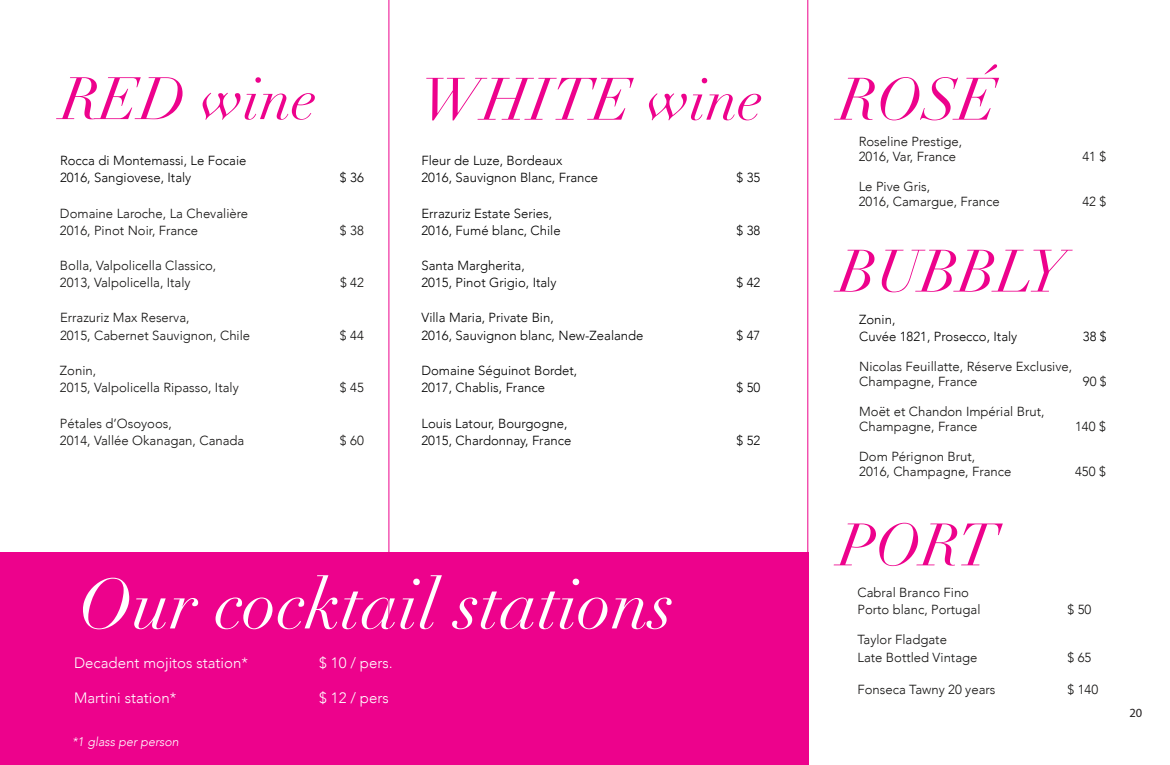
<style>
.page{position:relative;width:1170px;height:765px;background:#fff}
.page>*{position:absolute;margin:0;border:0;box-sizing:border-box;transform-origin:0 0}
.t1{font:italic 70px "Didot";color:#fff}
.t2{font:italic 58.75px "Didot";color:#ed028c}
.t3{font:300 15px "Avenir";color:#fff}
.t4{font:300 13.12px/17.5px "Avenir";color:#131211}
.t5{font:300 13.12px/17.5px "Avenir";color:#000}
.t6{font:italic 300 12.5px "Avenir";color:#fff}
.t7{font:12.5px "Myriad Pro";color:#231f20}
</style>
<div class="page">
<div style="left:0;top:552px;width:808px;height:213px;background:#ed028c"></div>
<hr style="left:389px;top:0;width:1px;height:765px;background:#ed028c">
<hr style="left:808px;top:0;width:1px;height:765px;background:#ed028c">
<h2 class="t2" style="left:61px;top:63px;width:257px">RED wine</h2>
<h2 class="t2" style="left:421px;top:63px;width:343px">WHITE wine</h2>
<p class="t5" style="left:60px;top:152px;width:188px">Rocca di Montemassi, Le Focaie<br>2016, Sangiovese, Italy</p>
<p class="t5" style="left:421px;top:152px;width:178px">Fleur de Luze, Bordeaux<br>2016, Sauvignon Blanc, France</p>
<p class="t5" style="left:340px;top:169px;width:25px">$ 36</p>
<p class="t5" style="left:736px;top:169px;width:25px">$ 35</p>
<p class="t4" style="left:60px;top:204px;width:190px">Domaine Laroche, La Chevalière<br>2016, Pinot Noir, France</p>
<p class="t4" style="left:340px;top:222px;width:25px">$ 38</p>
<p class="t5" style="left:421px;top:204px;width:141px">Errazuriz Estate Series,<br>2016, Fumé blanc, Chile</p>
<p class="t4" style="left:60px;top:257px;width:158px">Bolla, Valpolicella Classico,<br>2013, Valpolicella, Italy</p>
<p class="t4" style="left:340px;top:274px;width:25px">$ 42</p>
<p class="t5" style="left:421px;top:257px;width:137px">Santa Margherita,<br>2015, Pinot Grigio, Italy</p>
<p class="t4" style="left:60px;top:309px;width:192px">Errazuriz Max Reserva,<br>2015, Cabernet Sauvignon, Chile</p>
<p class="t4" style="left:340px;top:327px;width:25px">$ 44</p>
<p class="t5" style="left:421px;top:309px;width:224px">Villa Maria, Private Bin,<br>2016, Sauvignon blanc, New-Zealande</p>
<p class="t4" style="left:60px;top:362px;width:180px">Zonin,<br>2015, Valpolicella Ripasso, Italy</p>
<p class="t4" style="left:340px;top:379px;width:25px">$ 45</p>
<p class="t5" style="left:421px;top:362px;width:157px">Domaine Séguinot Bordet,<br>2017, Chablis, France</p>
<p class="t4" style="left:60px;top:414px;width:186px">Pétales d’Osoyoos,<br>2014, Vallée Okanagan, Canada</p>
<p class="t4" style="left:340px;top:432px;width:25px">$ 60</p>
<p class="t5" style="left:421px;top:414px;width:151px">Louis Latour, Bourgogne,<br>2015, Chardonnay, France</p>
<h1 class="t1" style="left:79px;top:561px;width:597px">Our cocktail stations</h1>
<p class="t3" style="left:74px;top:654px;width:175px">Decadent mojitos station*</p>
<p class="t3" style="left:319px;top:654px;width:75px">$ 10 / pers.</p>
<p class="t3" style="left:74px;top:689px;width:104px">Martini station*</p>
<p class="t3" style="left:319px;top:689px;width:71px">$ 12 / pers</p>
<p class="t6" style="left:72px;top:735px;width:108px">*1 glass per person</p>
<p class="t5" style="left:736px;top:222px;width:25px">$ 38</p>
<p class="t5" style="left:737px;top:274px;width:25px">$ 42</p>
<p class="t5" style="left:736px;top:327px;width:25px">$ 47</p>
<p class="t5" style="left:737px;top:379px;width:25px">$ 50</p>
<p class="t5" style="left:736px;top:432px;width:25px">$ 52</p>
<h2 class="t2" style="left:839px;top:63px;width:160px">ROSÉ</h2>
<p class="t4" style="left:859px;top:134px;width:105px;line-height:15px">Roseline Prestige,<br>2016, Var, France</p>
<p class="t4" style="left:859px;top:179px;width:143px;line-height:15px">Le Pive Gris,<br>2016, Camargue, France</p>
<p class="t4" style="left:1082px;top:147px;width:25px">41 $</p>
<p class="t4" style="left:1082px;top:192px;width:25px">42 $</p>
<h2 class="t2" style="left:839px;top:235px;width:228px">BUBBLY</h2>
<p class="t5" style="left:859px;top:310px;width:160px">Zonin,<br>Cuvée 1821, Prosecco, Italy</p>
<p class="t4" style="left:859px;top:359px;width:214px;line-height:15px">Nicolas Feuillatte, Réserve Exclusive,<br>Champagne, France</p>
<p class="t5" style="left:1083px;top:328px;width:25px">38 $</p>
<p class="t4" style="left:1083px;top:373px;width:25px">90 $</p>
<p class="t4" style="left:859px;top:404px;width:187px;line-height:15px">Moët et Chandon Impérial Brut,<br>Champagne, France</p>
<p class="t4" style="left:859px;top:449px;width:154px;line-height:15px">Dom Pérignon Brut,<br>2016, Champagne, France</p>
<h2 class="t2" style="left:839px;top:509px;width:161px">PORT</h2>
<p class="t4" style="left:858px;top:584px;width:125px">Cabral Branco Fino<br>Porto blanc, Portugal</p>
<p class="t4" style="left:858px;top:631px;width:121px">Taylor Fladgate<br>Late Bottled Vintage</p>
<p class="t4" style="left:1075px;top:418px;width:32px">140 $</p>
<p class="t4" style="left:1075px;top:463px;width:32px">450 $</p>
<p class="t4" style="left:1068px;top:601px;width:25px">$ 50</p>
<p class="t4" style="left:1068px;top:649px;width:25px">$ 65</p>
<p class="t4" style="left:858px;top:681px;width:139px">Fonseca Tawny 20 years</p>
<p class="t4" style="left:1068px;top:681px;width:32px">$ 140</p>
<p class="t7" style="left:1129px;top:705px;width:14px">20</p>
</div>
